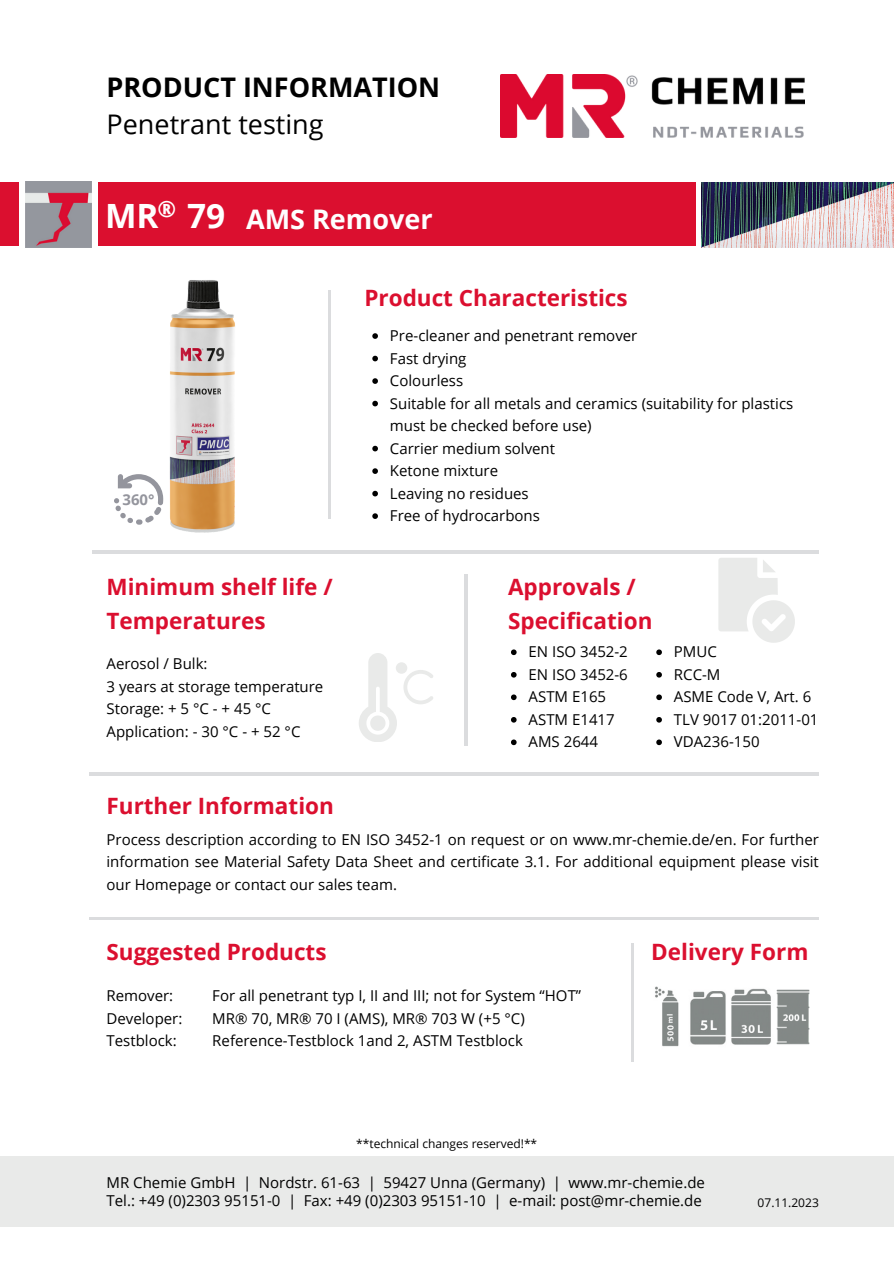
<style>
.page{position:relative;width:894px;height:1264px;background:#fff}
.page>*{position:absolute;margin:0;border:0;box-sizing:border-box;transform-origin:0 0}
.t1{font:700 33.45px "Open Sans";color:#fefefe}
.t2{font:700 33.45px "Open Sans";color:#fff}
.t3{font:700 27px "Open Sans";color:#000}
.t4{font:27px "Open Sans";color:#000}
.t5{font:700 27px "Open Sans";color:#fefefe}
.t6{font:700 22.5px/33.8px "Open Sans";color:#db0f2f}
.t7{font:700 22.5px "Open Sans";color:#fff}
.t8{font:15px/22.5px "Open Sans";color:#000}
.t9{font:700 15px "Open Sans";color:#94959d}
.t10{font:12px "Open Sans";color:#000}
</style>
<div class="page">
<hr style="left:89px;top:772px;width:729px;height:3px;background:#94959d">
<hr style="left:92px;top:551px;width:726px;height:2px;background:#94959d">
<hr style="left:89px;top:917px;width:729px;height:2px;background:#94959d">
<hr style="left:328px;top:290px;width:3px;height:229px;background:#94959d">
<hr style="left:464px;top:574px;width:3px;height:171px;background:#94959d">
<div style="left:98px;top:182px;width:597px;height:64px;background:#db0f2f"></div>
<div style="left:0;top:1156px;width:893px;height:71px;background:#e9eae9"></div>
<hr style="left:630px;top:943px;width:3px;height:118px;background:#94959d">
<svg style="left:718px;top:558px;width:76px;height:84px"></svg>
<div style="left:395px;top:662px;width:12px;height:11px;background:#e9eae9;border-radius:50%"></div>
<svg style="left:403px;top:670px;width:30px;height:34px"></svg>
<svg style="left:359px;top:653px;width:38px;height:88px"></svg>
<img style="left:701px;top:182px;width:191px;height:65px">
<img style="left:25px;top:181px;width:67px;height:66px">
<div style="left:0;top:182px;width:19px;height:64px;background:#db0f2f"></div>
<svg style="left:372px;top:333px;width:6px;height:6px"></svg>
<svg style="left:372px;top:356px;width:6px;height:5px"></svg>
<svg style="left:372px;top:378px;width:6px;height:6px"></svg>
<svg style="left:372px;top:401px;width:6px;height:5px"></svg>
<svg style="left:372px;top:446px;width:6px;height:5px"></svg>
<svg style="left:372px;top:468px;width:6px;height:6px"></svg>
<svg style="left:372px;top:491px;width:6px;height:5px"></svg>
<svg style="left:372px;top:513px;width:6px;height:6px"></svg>
<img style="left:501px;top:74px;width:303px;height:63px">
<img style="left:163px;top:280px;width:72px;height:253px">
<svg style="left:511px;top:649px;width:5px;height:6px"></svg>
<svg style="left:511px;top:672px;width:5px;height:5px"></svg>
<svg style="left:511px;top:694px;width:5px;height:6px"></svg>
<svg style="left:511px;top:717px;width:5px;height:5px"></svg>
<svg style="left:511px;top:739px;width:5px;height:6px"></svg>
<svg style="left:656px;top:649px;width:5px;height:6px"></svg>
<svg style="left:656px;top:672px;width:5px;height:5px"></svg>
<svg style="left:656px;top:694px;width:5px;height:6px"></svg>
<svg style="left:656px;top:717px;width:5px;height:5px"></svg>
<svg style="left:656px;top:739px;width:5px;height:6px"></svg>
<svg style="left:114px;top:474px;width:49px;height:50px"></svg>
<img style="left:655px;top:986px;width:71px;height:61px">
<img style="left:776px;top:989px;width:34px;height:56px">
<img style="left:731px;top:988px;width:40px;height:57px">
<p class="t3" style="left:106px;top:68px;width:335px">PRODUCT INFORMATION</p>
<p class="t4" style="left:106px;top:105px;width:218px">Penetrant testing</p>
<p class="t1" style="left:105px;top:192px;width:55px">MR</p>
<p class="t7" style="left:158px;top:193px;width:20px">®</p>
<p class="t2" style="left:187px;top:192px;width:40px">79</p>
<p class="t5" style="left:246px;top:200px;width:188px">AMS Remover</p>
<p class="t9" style="left:122px;top:489px;width:33px">360°</p>
<p class="t6" style="left:364px;top:281px;width:265px">Product Characteristics</p>
<p class="t8" style="left:390px;top:324px;width:249px">Pre-cleaner and penetrant remover</p>
<p class="t8" style="left:390px;top:346px;width:78px">Fast drying</p>
<p class="t8" style="left:390px;top:369px;width:75px">Colourless</p>
<p class="t8" style="left:390px;top:391px;width:405px">Suitable for all metals and ceramics (suitability for plastics must be checked before use)</p>
<p class="t8" style="left:390px;top:436px;width:167px">Carrier medium solvent</p>
<p class="t8" style="left:390px;top:459px;width:110px">Ketone mixture</p>
<p class="t8" style="left:390px;top:481px;width:140px">Leaving no residues</p>
<p class="t8" style="left:390px;top:504px;width:151px">Free of hydrocarbons</p>
<p class="t6" style="left:106px;top:569px;width:227px">Minimum shelf life /<br>Temperatures</p>
<p class="t8" style="left:106px;top:652px;width:102px">Aerosol / Bulk:</p>
<p class="t8" style="left:106px;top:674px;width:218px">3 years at storage temperature</p>
<p class="t8" style="left:106px;top:697px;width:166px">Storage: + 5 °C - + 45 °C</p>
<p class="t8" style="left:106px;top:719px;width:195px">Application: - 30 °C - + 52 °C</p>
<p class="t6" style="left:106px;top:788px;width:229px">Further Information</p>
<p class="t6" style="left:508px;top:569px;width:146px">Approvals /<br>Specification</p>
<p class="t8" style="left:528px;top:640px;width:101px">EN ISO 3452-2</p>
<p class="t8" style="left:528px;top:662px;width:101px">EN ISO 3452-6</p>
<p class="t8" style="left:528px;top:685px;width:79px">ASTM E165</p>
<p class="t8" style="left:528px;top:707px;width:88px">ASTM E1417</p>
<p class="t8" style="left:528px;top:730px;width:71px">AMS 2644</p>
<p class="t8" style="left:673px;top:640px;width:44px">PMUC</p>
<p class="t8" style="left:673px;top:662px;width:48px">RCC-M</p>
<p class="t8" style="left:673px;top:685px;width:139px">ASME Code V, Art. 6</p>
<p class="t8" style="left:673px;top:707px;width:146px">TLV 9017 01:2011-01</p>
<p class="t8" style="left:673px;top:730px;width:87px">VDA236-150</p>
<p class="t8" style="left:106px;top:827px;width:713px;text-align:justify">Process description according to EN ISO 3452-1 on request or on www.mr-chemie.de/en. For further information see Material Safety Data Sheet and certificate 3.1. For additional equipment please visit our Homepage or contact our sales team.</p>
<p class="t6" style="left:106px;top:934px;width:221px">Suggested Products</p>
<p class="t8" style="left:106px;top:983px;width:68px">Remover:</p>
<p class="t8" style="left:106px;top:1006px;width:77px">Developer:</p>
<p class="t8" style="left:106px;top:1028px;width:72px">Testblock:</p>
<p class="t8" style="left:212px;top:983px;width:370px">For all penetrant typ I, II and III; not for System “HOT”</p>
<p class="t8" style="left:212px;top:1006px;width:314px">MR® 70, MR® 70 I (AMS), MR® 703 W (+5 °C)</p>
<p class="t8" style="left:212px;top:1028px;width:312px">Reference-Testblock 1and 2, ASTM Testblock</p>
<p class="t10" style="left:356px;top:1134px;width:182px">**technical changes reserved!**</p>
<p class="t6" style="left:651px;top:934px;width:159px">Delivery Form</p>
<p class="t8" style="left:106px;top:1173px;width:599px;line-height:18px">MR Chemie GmbH | Nordstr. 61-63 | 59427 Unna (Germany) | www.mr-chemie.de<br>Tel.: +49 (0)2303 95151-0 | Fax: +49 (0)2303 95151-10 | e-mail: post@mr-chemie.de</p>
<p class="t10" style="left:757px;top:1193px;width:63px">07.11.2023</p>
</div>
